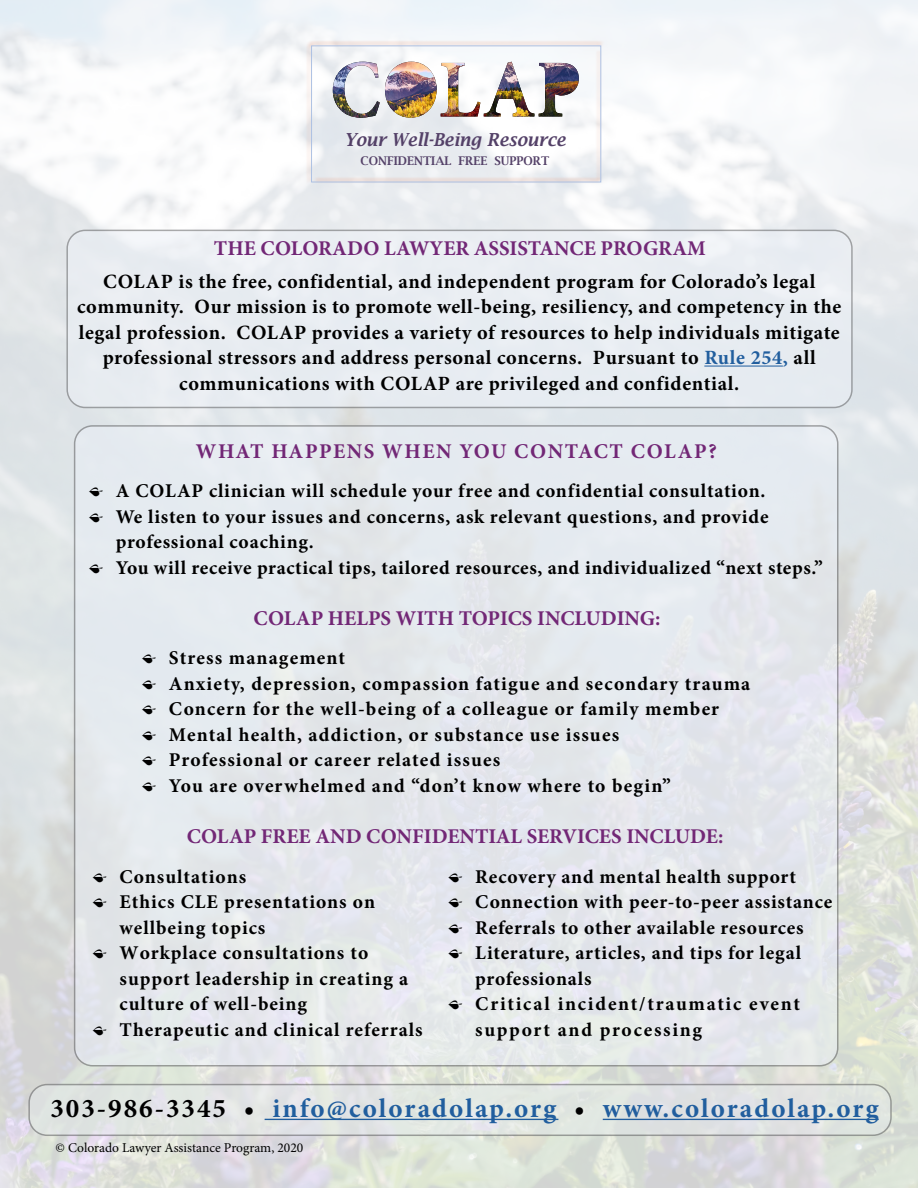
<style>
.page{position:relative;width:918px;height:1188px;background:#fff}
.page>*{position:absolute;margin:0;border:0;box-sizing:border-box;transform-origin:0 0}
.t1{font:700 27px "Minion Pro";letter-spacing:.075em;color:#215e9e}
.t2{font:700 21px "Minion Pro";color:#722776}
.t3{font:700 21px "Minion Pro";letter-spacing:.075em;color:#722776}
.t4{font:700 20.25px/25.5px "Minion Pro";letter-spacing:.03em;color:#000}
.t5{font:700 19.5px/25.5px "Minion Pro";letter-spacing:.05em;color:#000}
.t6{font:700 19.5px "Minion Pro";letter-spacing:.03em;color:#000}
.t7{font:700 19.5px/25.5px "Minion Pro";letter-spacing:.09em;color:#000}
.t8{font:italic 600 18px "Lucida Bright";color:#544168;scale:.96 1}
.t9{font:13.5px "Minion Pro";color:#000}
.t10{font:600 12px "Lucida Bright";color:#544168;scale:.96 1}
.s1{color:#215e9e}
.s2{font-weight:400}
.s3{color:#000}
</style>
<div class="page">
<img style="left:0;top:0;width:918px;height:1188px">
<div style="left:29px;top:1085px;width:862px;height:50px;background:#e1e4e2;border-radius:18px"></div>
<div style="left:28px;top:1084px;width:864px;height:52px;border:2px solid #636466;border-radius:18px"></div>
<hr style="left:265px;top:1119px;width:293px;height:1px;background:#215e9e">
<hr style="left:603px;top:1119px;width:276px;height:1px;background:#215e9e">
<div style="left:75px;top:426px;width:763px;height:640px;background:#e4e9ed;border-radius:18px"></div>
<div style="left:67px;top:230px;width:785px;height:177px;background:#edf1f7;border-radius:18px"></div>
<div style="left:66px;top:230px;width:787px;height:178px;border:2px solid #636466;border-radius:18px"></div>
<hr style="left:704px;top:366px;width:79px;height:1px;background:#215e9e">
<div style="left:305px;top:39px;width:301px;height:146px;background:#e99571;opacity:.75"></div>
<div style="left:307px;top:43px;width:301px;height:146px;background:#fff;opacity:.75"></div>
<div style="left:311px;top:45px;width:290px;height:138px;border:1px solid #adc1e3"></div>
<img style="left:333px;top:62px;width:246px;height:56px">
<p class="t8" style="left:344px;top:129px;width:232px">Your Well-Being Resource</p>
<p class="t10" style="left:361px;top:153px;width:198px">CONFIDENTIAL FREE SUPPORT</p>
<p class="t2" style="left:214px;top:234px;width:493px">THE COLORADO LAWYER ASSISTANCE PROGRAM</p>
<p class="t4" style="left:103px;top:268px;width:714px">COLAP is the free, confidential, and independent program for Colorado’s legal</p>
<p class="t4" style="left:77px;top:294px;width:766px">community. Our mission is to promote well-being, resiliency, and competency in the legal profession. COLAP provides a variety of resources to help individuals mitigate</p>
<p class="t4" style="left:103px;top:345px;width:715px">professional stressors and address personal concerns. Pursuant to <span class="s1">Rule 254,</span> all</p>
<p class="t4" style="left:179px;top:370px;width:561px">communications with COLAP are privileged and confidential.</p>
<p class="t3" style="left:196px;top:437px;width:522px">WHAT HAPPENS WHEN YOU CONTACT COLAP?</p>
<p class="t5" style="left:89px;top:478px;width:678px"><span class="s2">ӻ</span> A COLAP clinician will schedule your free and confidential consultation.</p>
<p class="t5" style="left:89px;top:503px;width:681px"><span class="s2">ӻ</span> We listen to your issues and concerns, ask relevant questions, and provide</p>
<p class="t5" style="left:116px;top:529px;width:199px">professional coaching.</p>
<p class="t6" style="left:89px;top:554px;width:736px"><span class="s2">ӻ</span> You will receive practical tips, tailored resources, and individualized “next steps.”</p>
<p class="t2" style="left:254px;top:604px;width:408px">COLAP HELPS WITH TOPICS INCLUDING:</p>
<p class="t5" style="left:142px;top:645px;width:205px"><span class="s2">ӻ</span> Stress management</p>
<p class="t5" style="left:142px;top:671px;width:610px"><span class="s2">ӻ</span> Anxiety, depression, compassion fatigue and secondary trauma</p>
<p class="t5" style="left:142px;top:696px;width:579px"><span class="s2">ӻ</span> Concern for the well-being of a colleague or family member</p>
<p class="t5" style="left:142px;top:722px;width:479px"><span class="s2">ӻ</span> Mental health, addiction, or substance use issues</p>
<p class="t5" style="left:142px;top:747px;width:360px"><span class="s2">ӻ</span> Professional or career related issues</p>
<p class="t5" style="left:142px;top:773px;width:530px"><span class="s2">ӻ</span> You are overwhelmed and “don’t know where to begin”</p>
<p class="t2" style="left:187px;top:821px;width:538px">COLAP FREE AND CONFIDENTIAL SERVICES INCLUDE:</p>
<p class="t5" style="left:93px;top:863px;width:155px"><span class="s2">ӻ</span> Consultations</p>
<p class="t5" style="left:93px;top:889px;width:284px"><span class="s2">ӻ</span> Ethics CLE presentations on</p>
<p class="t5" style="left:120px;top:914px;width:147px">wellbeing topics</p>
<p class="t5" style="left:93px;top:940px;width:277px"><span class="s2">ӻ</span> Workplace consultations to</p>
<p class="t5" style="left:120px;top:965px;width:290px">support leadership in creating a culture of well-being</p>
<p class="t5" style="left:93px;top:1016px;width:332px"><span class="s2">ӻ</span> Therapeutic and clinical referrals</p>
<p class="t5" style="left:448px;top:863px;width:349px"><span class="s2">ӻ</span> Recovery and mental health support</p>
<p class="t5" style="left:448px;top:889px;width:386px"><span class="s2">ӻ</span> Connection with peer-to-peer assistance</p>
<p class="t5" style="left:448px;top:914px;width:357px"><span class="s2">ӻ</span> Referrals to other available resources</p>
<p class="t5" style="left:475px;top:940px;width:327px;text-indent:-27px"><span class="s2">ӻ</span> Literature, articles, and tips for legal professionals</p>
<p class="t7" style="left:475px;top:991px;width:326px;text-indent:-27px"><span class="s2">ӻ</span> Critical incident/traumatic event support and processing</p>
<p class="t1" style="left:50px;top:1089px;width:830px"><span class="s3">303-986-3345 •</span> info@coloradolap.org <span class="s3">•</span> www.coloradolap.org</p>
<p class="t9" style="left:56px;top:1139px;width:249px">© Colorado Lawyer Assistance Program, 2020</p>
</div>
